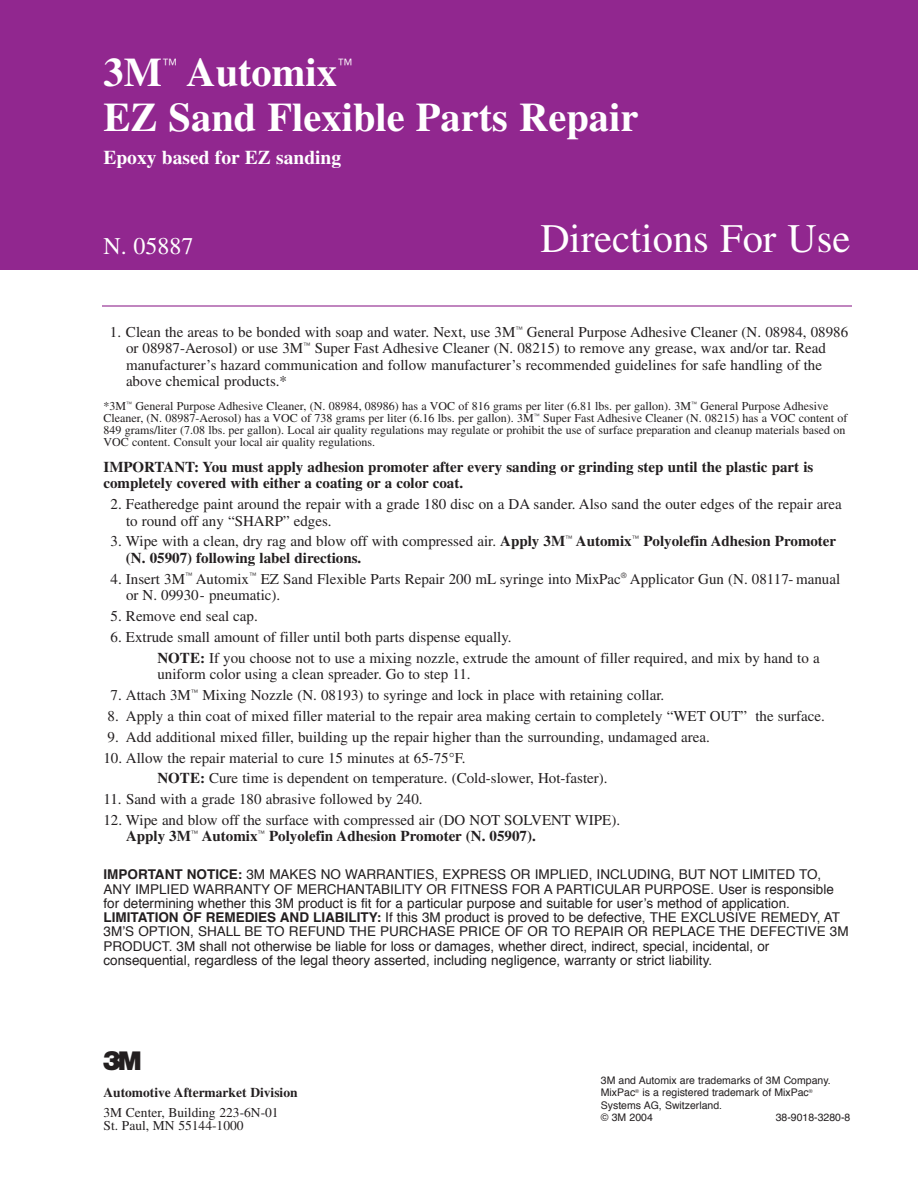
<style>
.page{position:relative;width:918px;height:1188px;background:#fff}
.page>*{position:absolute;margin:0;border:0;box-sizing:border-box;transform-origin:0 0}
.t1{font:700 40.5px "Times";color:#fff}
.t2{font:40.5px "Times";color:#fff}
.t3{font:27px "Logo 3 M Font";color:#231f20}
.t4{font:24px "Times";color:#fff}
.t5{font:700 19.5px "Times";color:#fff}
.t6{font:300 15.75px "Helvetica Neue";color:#fff}
.t7{font:15px/16.5px "Times";color:#231f20}
.t8{font:700 15px/16.5px "Times";color:#231f20}
.t9{font:13.5px/14.2px "Helvetica";color:#231f20}
.t10{font:13.5px/13.5px "Times";color:#231f20}
.t11{font:700 13.5px "Times";color:#231f20}
.t12{font:12px/12px "Times";color:#231f20}
.t13{font:10.5px/12.6px "Helvetica";color:#231f20}
.s1{font-weight:400}
.s2{font-weight:700}
</style>
<div class="page">
<div style="left:0;top:0;width:918px;height:270px;background:#91278f"></div>
<hr style="left:102px;top:305px;width:750px;height:2px;background:#91278f">
<h1 class="t1" style="left:103px;top:57px;width:60px">3M</h1>
<p class="t6" style="left:162px;top:55px;width:17px">™</p>
<h1 class="t1" style="left:186px;top:57px;width:152px">Automix</h1>
<p class="t6" style="left:337px;top:55px;width:17px">™</p>
<h1 class="t1" style="left:103px;top:102px;width:536px">EZ Sand Flexible Parts Repair</h1>
<h3 class="t5" style="left:103px;top:150px;width:239px">Epoxy based for EZ sanding</h3>
<h3 class="t4" style="left:103px;top:237px;width:91px">N. 05887</h3>
<h1 class="t2" style="left:540px;top:223px;width:312px">Directions For Use</h1>
<p class="t7" style="left:126px;top:325px;width:724px;text-indent:-16px">1. Clean the areas to be bonded with soap and water. Next, use 3M<sup>™</sup> General Purpose Adhesive Cleaner (N. 08984, 08986 or 08987-Aerosol) or use 3M<sup>™</sup> Super Fast Adhesive Cleaner (N. 08215) to remove any grease, wax and/or tar. Read manufacturer’s hazard communication and follow manufacturer’s recommended guidelines for safe handling of the above chemical products.*</p>
<p class="t12" style="left:104px;top:401px;width:745px">*3M<sup>™</sup> General Purpose Adhesive Cleaner, (N. 08984, 08986) has a VOC of 816 grams per liter (6.81 lbs. per gallon). 3M<sup>™</sup> General Purpose Adhesive Cleaner, (N. 08987-Aerosol) has a VOC of 738 grams per liter (6.16 lbs. per gallon). 3M<sup>™</sup> Super Fast Adhesive Cleaner (N. 08215) has a VOC content of 849 grams/liter (7.08 lbs. per gallon). Local air quality regulations may regulate or prohibit the use of surface preparation and cleanup materials based on VOC content. Consult your local air quality regulations.</p>
<p class="t8" style="left:104px;top:460px;width:711px">IMPORTANT: You must apply adhesion promoter after every sanding or grinding step until the plastic part is completely covered with either a coating or a color coat.</p>
<p class="t7" style="left:126px;top:497px;width:717px;text-indent:-15px">2. Featheredge paint around the repair with a grade 180 disc on a DA sander. Also sand the outer edges of the repair area to round off any “SHARP” edges.</p>
<p class="t8" style="left:126px;top:535px;width:712px;text-indent:-15px"><span class="s1">3. Wipe with a clean, dry rag and blow off with compressed air.</span> Apply 3M<sup>™</sup> Automix<sup>™</sup> Polyolefin Adhesion Promoter (N. 05907) following label directions.</p>
<p class="t7" style="left:126px;top:572px;width:716px;text-indent:-15px">4. Insert 3M<sup>™</sup> Automix<sup>™</sup> EZ Sand Flexible Parts Repair 200 mL syringe into MixPac<sup>®</sup> Applicator Gun (N. 08117- manual or N. 09930- pneumatic).</p>
<p class="t7" style="left:111px;top:609px;width:149px">5. Remove end seal cap.</p>
<p class="t7" style="left:158px;top:628px;width:664px;line-height:20.9px;text-indent:-47px">6. Extrude small amount of filler until both parts dispense equally.<br><span class="s2">NOTE:</span> If you choose not to use a mixing nozzle, extrude the amount of filler required, and mix by hand to a</p>
<p class="t7" style="left:158px;top:667px;width:315px">uniform color using a clean spreader. Go to step 11.</p>
<p class="t7" style="left:111px;top:688px;width:555px">7. Attach 3M<sup>™</sup> Mixing Nozzle (N. 08193) to syringe and lock in place with retaining collar.</p>
<p class="t7" style="left:108px;top:709px;width:719px">8. Apply a thin coat of mixed filler material to the repair area making certain to completely “WET OUT” the surface.</p>
<p class="t7" style="left:108px;top:730px;width:604px">9. Add additional mixed filler, building up the repair higher than the surrounding, undamaged area.</p>
<p class="t7" style="left:158px;top:748px;width:452px;line-height:20.9px;text-indent:-54px">10. Allow the repair material to cure 15 minutes at 65-75°F.<br><span class="s2">NOTE:</span> Cure time is dependent on temperature. (Cold-slower, Hot-faster).</p>
<p class="t7" style="left:104px;top:792px;width:321px">11. Sand with a grade 180 abrasive followed by 240.</p>
<p class="t7" style="left:126px;top:813px;width:496px;text-indent:-22px">12. Wipe and blow off the surface with compressed air (DO NOT SOLVENT WIPE).<br><span class="s2">Apply 3M</span><sup>™</sup> <span class="s2">Automix</span><sup>™</sup> <span class="s2">Polyolefin Adhesion Promoter (N. 05907).</span></p>
<p class="t9" style="left:104px;top:869px;width:747px"><span class="s2">IMPORTANT NOTICE:</span> 3M MAKES NO WARRANTIES, EXPRESS OR IMPLIED, INCLUDING, BUT NOT LIMITED TO, ANY IMPLIED WARRANTY OF MERCHANTABILITY OR FITNESS FOR A PARTICULAR PURPOSE. User is responsible for determining whether this 3M product is fit for a particular purpose and suitable for user’s method of application.<br><span class="s2">LIMITATION OF REMEDIES AND LIABILITY:</span> If this 3M product is proved to be defective, THE EXCLUSIVE REMEDY, AT 3M’S OPTION, SHALL BE TO REFUND THE PURCHASE PRICE OF OR TO REPAIR OR REPLACE THE DEFECTIVE 3M PRODUCT. 3M shall not otherwise be liable for loss or damages, whether direct, indirect, special, incidental, or consequential, regardless of the legal theory asserted, including negligence, warranty or strict liability.</p>
<h2 class="t3" style="left:104px;top:1047px;width:45px">3</h2>
<p class="t11" style="left:104px;top:1087px;width:196px">Automotive Aftermarket Division</p>
<p class="t10" style="left:104px;top:1107px;width:177px">3M Center, Building 223-6N-01<br>St. Paul, MN 55144-1000</p>
<p class="t13" style="left:601px;top:1075px;width:231px">3M and Automix are trademarks of 3M Company.<br>MixPac<sup>®</sup> is a registered trademark of MixPac<sup>®<br></sup>Systems AG, Switzerland.<br>© 3M 2004</p>
<p class="t13" style="left:776px;top:1112px;width:76px">38-9018-3280-8</p>
</div>
